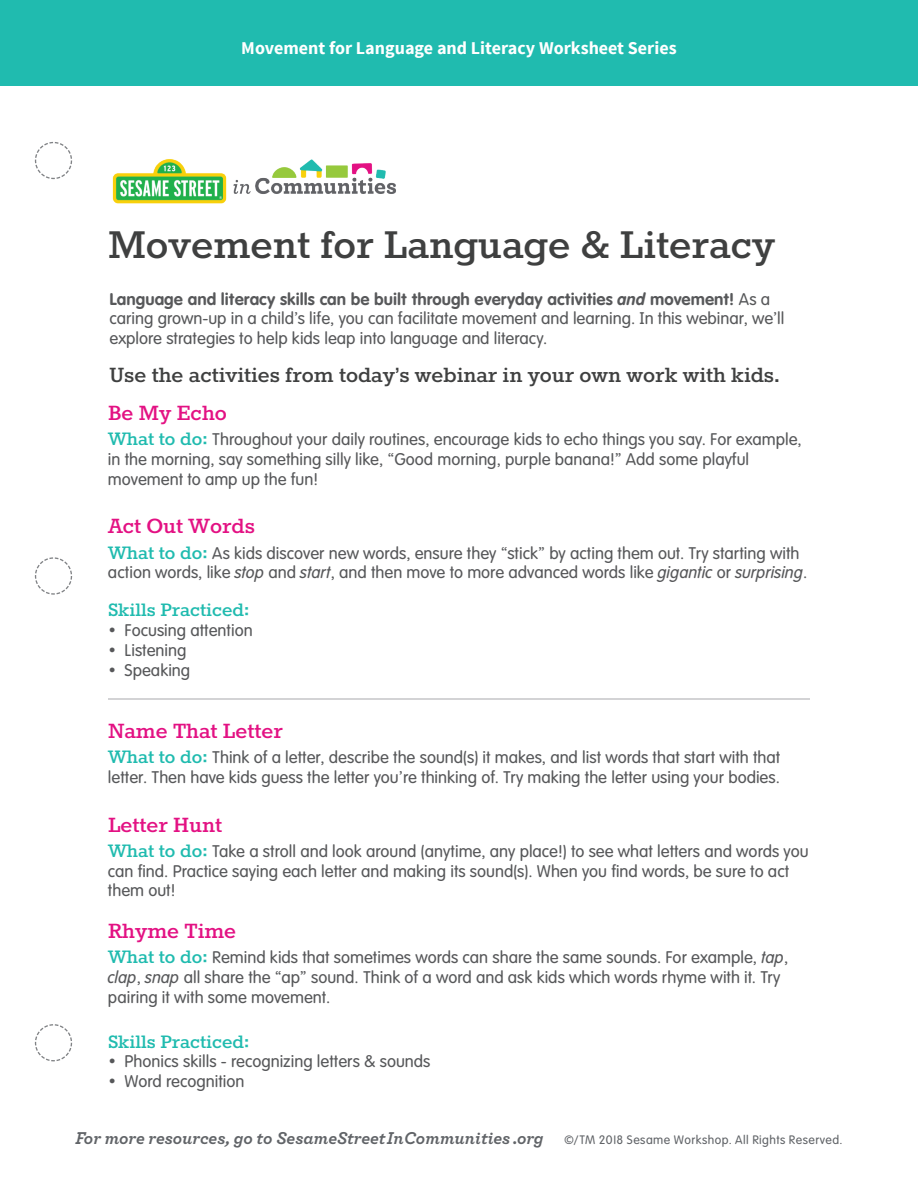
<style>
.page{position:relative;width:918px;height:1188px;background:#fff}
.page>*{position:absolute;margin:0;border:0;box-sizing:border-box;transform-origin:0 0}
.t1{font:700 45px "Rokkitt";color:#3f4040}
.t2{font:700 24px "Rokkitt";color:#3f4040}
.t3{font:700 24px "Rokkitt";color:#e31183}
.t4{font:700 21px "Rokkitt";color:#20bbaf}
.t5{font:italic 700 18px "Archer";color:#616468}
.t6{font:700 18px "Source Sans Pro";color:#fff}
.t7{font:16.5px/19.8px "Sesame Wkshp";color:#57585a}
.s1{font-weight:700}
.s2{font-weight:700;font-style:italic}
.s3{font-family:"Rokkitt";font-weight:700;font-size:21px;color:#20bbaf}
.s4{font-style:italic}
.s5{font-family:"Sesame Wkshp";font-weight:400;font-style:normal;font-size:12px}
</style>
<div class="page">
<img style="left:112px;top:159px;width:284px;height:45px">
<div style="left:0;top:0;width:918px;height:86px;background:#20bbaf"></div>
<svg style="left:35px;top:142px;width:37px;height:37px"></svg>
<svg style="left:35px;top:557px;width:37px;height:38px"></svg>
<svg style="left:35px;top:1024px;width:37px;height:37px"></svg>
<hr style="left:108px;top:699px;width:702px;height:1px;background:#a8a9ad">
<p class="t6" style="left:241px;top:37px;width:437px">Movement for Language and Literacy Worksheet Series</p>
<h1 class="t1" style="left:108px;top:221px;width:669px">Movement for Language &amp; Literacy</h1>
<p class="t7" style="left:109px;top:289px;width:677px"><span class="s1">Language and literacy skills can be built through everyday activities</span> <span class="s2">and</span> <span class="s1">movement!</span> As a caring grown-up in a child’s life, you can facilitate movement and learning. In this webinar, we’ll explore strategies to help kids leap into language and literacy.</p>
<h2 class="t2" style="left:109px;top:362px;width:672px">Use the activities from today’s webinar in your own work with kids.</h2>
<h2 class="t3" style="left:108px;top:400px;width:120px">Be My Echo</h2>
<p class="t7" style="left:108px;top:430px;width:695px"><span class="s3">What to do:</span> Throughout your daily routines, encourage kids to echo things you say. For example, in the morning, say something silly like, “Good morning, purple banana!” Add some playful movement to amp up the fun!</p>
<h2 class="t3" style="left:108px;top:514px;width:148px">Act Out Words</h2>
<p class="t7" style="left:108px;top:543px;width:701px"><span class="s3">What to do:</span> As kids discover new words, ensure they “stick” by acting them out. Try starting with action words, like <span class="s4">stop</span> and <span class="s4">start</span>, and then move to more advanced words like <span class="s4">gigantic</span> or <span class="s4">surprising</span>.</p>
<p class="t4" style="left:108px;top:599px;width:143px">Skills Practiced:</p>
<p class="t7" style="left:108px;top:620px;width:146px">• Focusing attention</p>
<p class="t7" style="left:108px;top:640px;width:80px">• Listening</p>
<p class="t7" style="left:108px;top:660px;width:84px">• Speaking</p>
<h2 class="t3" style="left:108px;top:718px;width:176px">Name That Letter</h2>
<p class="t7" style="left:108px;top:748px;width:674px"><span class="s3">What to do:</span> Think of a letter, describe the sound(s) it makes, and list words that start with that letter. Then have kids guess the letter you’re thinking of. Try making the letter using your bodies.</p>
<h2 class="t3" style="left:108px;top:812px;width:116px">Letter Hunt</h2>
<p class="t7" style="left:108px;top:841px;width:702px"><span class="s3">What to do:</span> Take a stroll and look around (anytime, any place!) to see what letters and words you can find. Practice saying each letter and making its sound(s). When you find words, be sure to act them out!</p>
<h2 class="t3" style="left:108px;top:918px;width:130px">Rhyme Time</h2>
<p class="t7" style="left:108px;top:947px;width:682px"><span class="s3">What to do:</span> Remind kids that sometimes words can share the same sounds. For example, <span class="s4">tap</span>, <span class="s4">clap</span>, <span class="s4">snap</span> all share the “ap” sound. Think of a word and ask kids which words rhyme with it. Try pairing it with some movement.</p>
<p class="t4" style="left:108px;top:1030px;width:143px">Skills Practiced:</p>
<p class="t7" style="left:108px;top:1052px;width:324px">• Phonics skills - recognizing letters &amp; sounds</p>
<p class="t7" style="left:108px;top:1072px;width:138px">• Word recognition</p>
<p class="t5" style="left:75px;top:1124px;width:769px">For more resources, go to SesameStreetInCommunities .org <span class="s5">©/TM 2018 Sesame Workshop. All Rights Reserved.</span></p>
</div>
